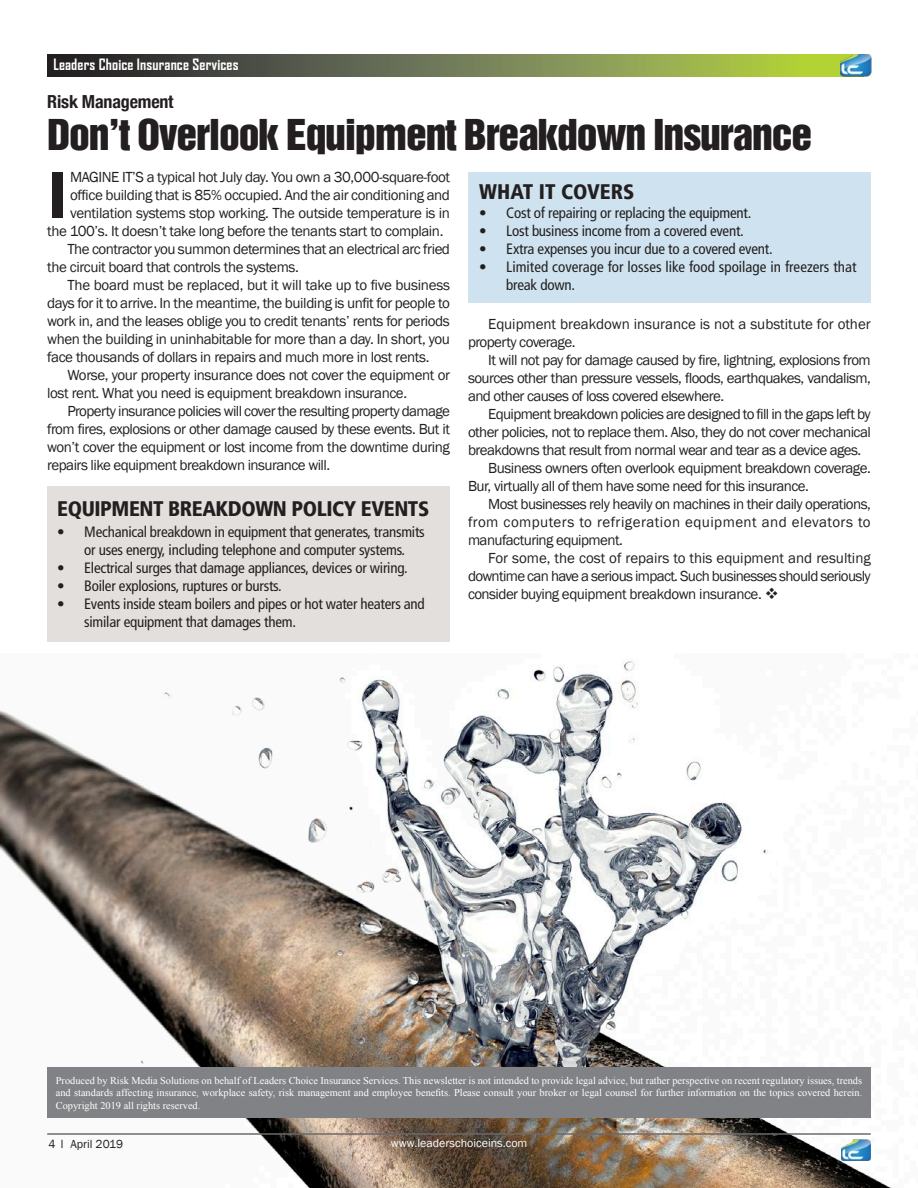
<style>
.page{position:relative;width:918px;height:1188px;background:#fff}
.page>*{position:absolute;margin:0;border:0;box-sizing:border-box;transform-origin:0 0}
.t1{font:600 69px "Franklin Gothic";color:#231f20}
.t2{font:39px "Helvetica Inserat";letter-spacing:-.03em;color:#231f20;scale:1.07 1}
.t3{font:900 condensed 21px "Frutiger LT";letter-spacing:-.02em;color:#231f20}
.t4{font:900 condensed 21px "Frutiger LT";color:#231f20}
.t5{font:700 condensed 18px "Helvetica Neue";letter-spacing:-.01em;color:#231f20}
.t6{font:15px/18px "Franklin Gothic";letter-spacing:-.035em;color:#231f20;text-align:justify}
.t7{font:condensed 15px/18px "Frutiger LT";letter-spacing:-.015em;color:#231f20}
.t8{font:15px/18px "Franklin Gothic";letter-spacing:-.005em;color:#231f20}
.t9{font:15px "Franklin Gothic";letter-spacing:.03em;color:#231f20}
.t10{font:700 15px "Agency FB";letter-spacing:.01em;color:#fff}
.t11{font:12px "Franklin Gothic";color:#fff}
.t12{font:12px "Franklin Gothic";color:#231f20}
.t13{font:10.35px/12.5px "Times New Roman";color:#fff;text-align:justify}
</style>
<div class="page">
<img style="left:0;top:661px;width:892px;height:527px">
<svg style="left:47px;top:54px;width:793px;height:22px;background:#6e7a47"></svg>
<img style="left:840px;top:54px;width:31px;height:22px">
<img style="left:841px;top:1140px;width:30px;height:21px">
<hr style="left:47px;top:1134px;width:824px;height:1px;background:#231f20">
<div style="left:47px;top:1067px;width:824px;height:51px;background:#808285"></div>
<div style="left:468px;top:172px;width:403px;height:130px;background:#cee3ef"></div>
<div style="left:47px;top:486px;width:403px;height:156px;background:#e3dfdd"></div>
<p class="t10" style="left:53px;top:55px;width:187px">Leaders Choice Insurance Services</p>
<p class="t5" style="left:47px;top:87px;width:128px">Risk Management</p>
<h2 class="t2" style="left:47px;top:112px;width:716px">Don’t Overlook Equipment Breakdown Insurance</h2>
<h1 class="t1" style="left:47px;top:153px;width:22px">I</h1>
<p class="t6" style="left:70px;top:169px;width:381px">MAGINE IT’S a typical hot July day. You own a 30,000-square-foot</p>
<p class="t6" style="left:70px;top:187px;width:381px">office building that is 85% occupied. And the air conditioning and</p>
<p class="t6" style="left:70px;top:205px;width:381px">ventilation systems stop working. The outside temperature is in</p>
<p class="t6" style="left:47px;top:223px;width:398px">the 100’s. It doesn’t take long before the tenants start to complain.</p>
<p class="t6" style="left:67px;top:241px;width:384px">The contractor you summon determines that an electrical arc fried</p>
<p class="t6" style="left:47px;top:259px;width:253px">the circuit board that controls the systems.</p>
<p class="t6" style="left:67px;top:277px;width:384px">The board must be replaced, but it will take up to five business</p>
<p class="t6" style="left:47px;top:295px;width:404px">days for it to arrive. In the meantime, the building is unfit for people to</p>
<p class="t6" style="left:47px;top:313px;width:404px">work in, and the leases oblige you to credit tenants’ rents for periods</p>
<p class="t6" style="left:47px;top:331px;width:404px">when the building in uninhabitable for more than a day. In short, you</p>
<p class="t6" style="left:47px;top:349px;width:384px">face thousands of dollars in repairs and much more in lost rents.</p>
<p class="t6" style="left:67px;top:367px;width:384px">Worse, your property insurance does not cover the equipment or</p>
<p class="t6" style="left:47px;top:385px;width:361px">lost rent. What you need is equipment breakdown insurance.</p>
<p class="t6" style="left:67px;top:403px;width:384px">Property insurance policies will cover the resulting property damage</p>
<p class="t6" style="left:47px;top:421px;width:404px">from fires, explosions or other damage caused by these events. But it</p>
<p class="t6" style="left:47px;top:439px;width:404px">won’t cover the equipment or lost income from the downtime during</p>
<p class="t6" style="left:47px;top:457px;width:284px">repairs like equipment breakdown insurance will.</p>
<h3 class="t3" style="left:57px;top:496px;width:374px">EQUIPMENT BREAKDOWN POLICY EVENTS</h3>
<p class="t7" style="left:57px;top:523px;width:369px;text-align:center">• Mechanical breakdown in equipment that generates, transmits or uses energy, including telephone and computer systems.</p>
<p class="t7" style="left:57px;top:559px;width:352px">• Electrical surges that damage appliances, devices or wiring.</p>
<p class="t7" style="left:57px;top:577px;width:226px">• Boiler explosions, ruptures or bursts.</p>
<p class="t7" style="left:84px;top:595px;width:342px;text-indent:-27px">• Events inside steam boilers and pipes or hot water heaters and similar equipment that damages them.</p>
<h3 class="t4" style="left:479px;top:179px;width:157px">WHAT IT COVERS</h3>
<p class="t7" style="left:479px;top:204px;width:274px">• Cost of repairing or replacing the equipment.</p>
<p class="t7" style="left:479px;top:222px;width:266px">• Lost business income from a covered event.</p>
<p class="t7" style="left:479px;top:240px;width:295px">• Extra expenses you incur due to a covered event.</p>
<p class="t7" style="left:506px;top:258px;width:352px;text-indent:-27px">• Limited coverage for losses like food spoilage in freezers that break down.</p>
<p class="t8" style="left:468px;top:315px;width:404px;text-indent:20px">Equipment breakdown insurance is not a substitute for other property coverage.</p>
<p class="t6" style="left:468px;top:351px;width:404px;text-indent:20px">It will not pay for damage caused by fire, lightning, explosions from sources other than pressure vessels, floods, earthquakes, vandalism, and other causes of loss covered elsewhere.</p>
<p class="t6" style="left:488px;top:405px;width:384px">Equipment breakdown policies are designed to fill in the gaps left by</p>
<p class="t6" style="left:468px;top:423px;width:404px">other policies, not to replace them. Also, they do not cover mechanical</p>
<p class="t6" style="left:468px;top:441px;width:395px">breakdowns that result from normal wear and tear as a device ages.</p>
<p class="t6" style="left:488px;top:459px;width:384px">Business owners often overlook equipment breakdown coverage.</p>
<p class="t6" style="left:468px;top:477px;width:342px">Bur, virtually all of them have some need for this insurance.</p>
<p class="t6" style="left:488px;top:495px;width:384px">Most businesses rely heavily on machines in their daily operations,</p>
<p class="t9" style="left:468px;top:512px;width:404px">from computers to refrigeration equipment and elevators to</p>
<p class="t6" style="left:468px;top:531px;width:156px">manufacturing equipment.</p>
<p class="t8" style="left:488px;top:549px;width:384px">For some, the cost of repairs to this equipment and resulting</p>
<p class="t6" style="left:468px;top:567px;width:404px">downtime can have a serious impact. Such businesses should seriously</p>
<p class="t6" style="left:468px;top:585px;width:312px">consider buying equipment breakdown insurance. ❖</p>
<p class="t13" style="left:56px;top:1074px;width:808px">Produced by Risk Media Solutions on behalf of Leaders Choice Insurance Services. This newsletter is not intended to provide legal advice, but rather perspective on recent regulatory issues, trends and standards affecting insurance, workplace safety, risk management and employee benefits. Please consult your broker or legal counsel for further information on the topics covered herein.<br>Copyright 2019 all rights reserved.</p>
<p class="t12" style="left:49px;top:1137px;width:76px">4 April 2019</p>
<p class="t11" style="left:391px;top:1135px;width:138px">www.leaderschoiceins.com</p>
</div>
